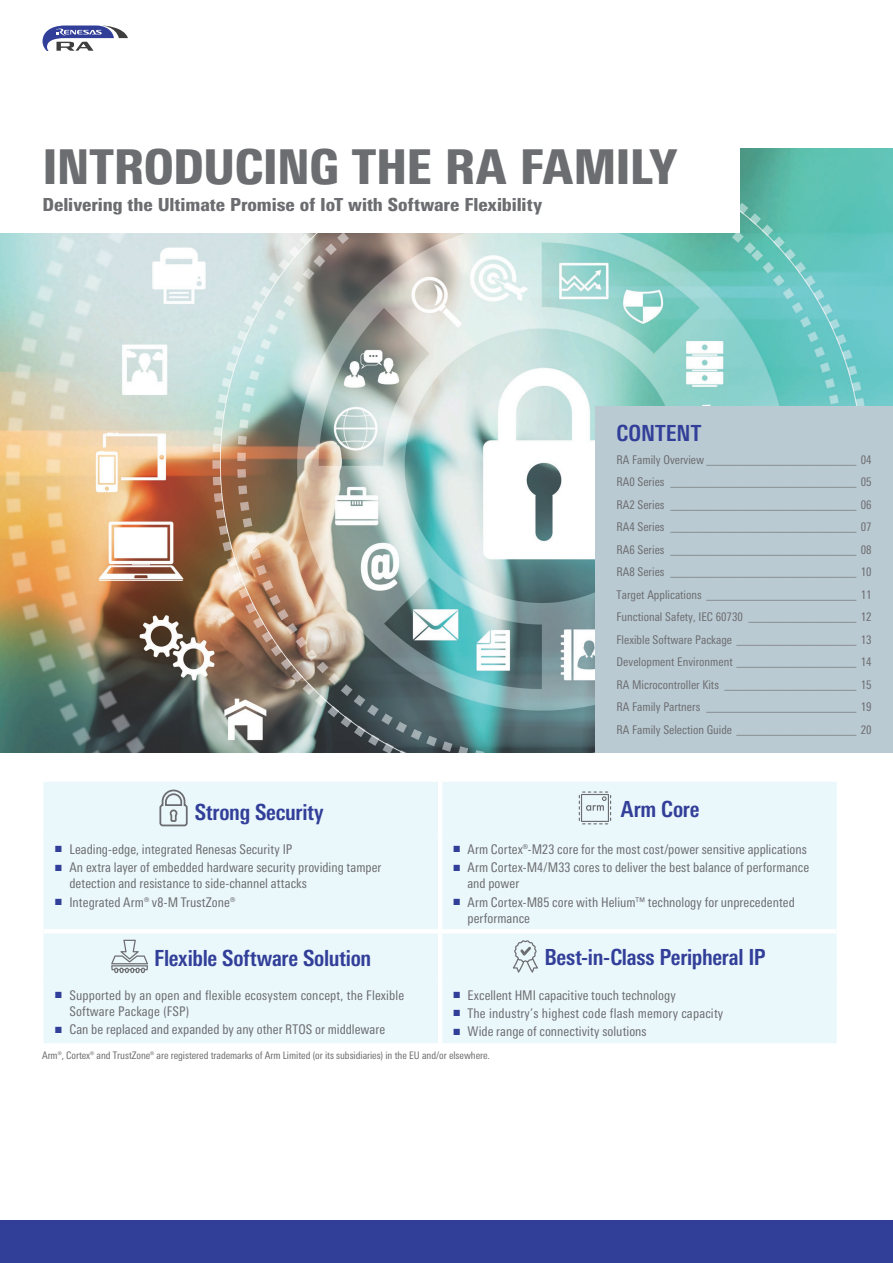
<style>
.page{position:relative;width:893px;height:1263px;background:#fff}
.page>*{position:absolute;margin:0;border:0;box-sizing:border-box;transform-origin:0 0}
.t1{font:900 condensed 48px "Linotype Univers";letter-spacing:-.015em;color:#6c6d70}
.t2{font:700 condensed 22.2px "Linotype Univers";letter-spacing:-.005em;color:#323f99}
.t3{font:900 condensed 18px "Linotype Univers";letter-spacing:-.005em;color:#6c6d70}
.t4{font:condensed 13.35px/16px "Linotype Univers";letter-spacing:.005em;color:#6c6d70}
.t5{font:13.35px "Arial";color:#323f99}
.t6{font:condensed 12px/22.5px "Linotype Univers";color:#6c6d70;text-align:justify}
.t7{font:condensed 10.35px "Linotype Univers";letter-spacing:-.005em;color:#6c6d70}
.s1{font-family:"Arial";font-stretch:normal;color:#323f99}
</style>
<div class="page">
<div style="left:0;top:1220px;width:893px;height:43px;background:#323f99"></div>
<svg style="left:43px;top:26px;width:85px;height:25px"></svg>
<img style="left:0;top:149px;width:893px;height:603px">
<div style="left:0;top:51px;width:739px;height:182px;background:#fff"></div>
<div style="left:595px;top:407px;width:298px;height:346px;background:#bacad2"></div>
<div style="left:44px;top:782px;width:793px;height:54px;background:#eaf7fb"></div>
<div style="left:44px;top:836px;width:793px;height:207px;background:#eaf7fb"></div>
<hr style="left:438px;top:782px;width:4px;height:54px;background:#fff">
<hr style="left:438px;top:836px;width:4px;height:93px;background:#fff">
<hr style="left:438px;top:933px;width:4px;height:48px;background:#fff">
<hr style="left:438px;top:981px;width:4px;height:62px;background:#fff">
<hr style="left:44px;top:929px;width:396px;height:4px;background:#fff">
<hr style="left:440px;top:929px;width:397px;height:4px;background:#fff">
<svg style="left:159px;top:789px;width:30px;height:38px"></svg>
<svg style="left:579px;top:791px;width:32px;height:33px"></svg>
<svg style="left:111px;top:940px;width:37px;height:33px"></svg>
<svg style="left:513px;top:940px;width:25px;height:33px"></svg>
<h1 class="t1" style="left:43px;top:137px;width:636px">INTRODUCING THE RA FAMILY</h1>
<h3 class="t3" style="left:43px;top:193px;width:501px">Delivering the Ultimate Promise of IoT with Software Flexibility</h3>
<h2 class="t2" style="left:617px;top:420px;width:86px">CONTENT</h2>
<p class="t6" style="left:617px;top:448px;width:257px">RA Family Overview _________________________ 04<br>RA0 Series _______________________________ 05<br>RA2 Series _______________________________ 06<br>RA4 Series _______________________________ 07<br>RA6 Series _______________________________ 08<br>RA8 Series _______________________________ 10<br>Target Applications _________________________ 11<br>Functional Safety, IEC 60730 __________________ 12<br>Flexible Software Package ____________________ 13<br>Development Environment ____________________ 14<br>RA Microcontroller Kits ______________________ 15<br>RA Family Partners _________________________ 19<br>RA Family Selection Guide ____________________ 20</p>
<h2 class="t2" style="left:195px;top:799px;width:130px">Strong Security</h2>
<h2 class="t2" style="left:621px;top:796px;width:80px">Arm Core</h2>
<p class="t4" style="left:55px;top:841px;width:239px"><span class="s1">■</span> Leading-edge, integrated Renesas Security IP</p>
<p class="t4" style="left:453px;top:841px;width:356px"><span class="s1">■</span> Arm Cortex®-M23 core for the most cost/power sensitive applications</p>
<p class="t4" style="left:467px;top:859px;width:343px;text-indent:-15px"><span class="s1">■</span> Arm Cortex-M4/M33 cores to deliver the best balance of performance and power</p>
<p class="t4" style="left:467px;top:894px;width:329px;text-indent:-15px"><span class="s1">■</span> Arm Cortex-M85 core with Helium™ technology for unprecedented performance</p>
<p class="t4" style="left:69px;top:859px;width:313px;text-indent:-15px"><span class="s1">■</span> An extra layer of embedded hardware security providing tamper detection and resistance to side-channel attacks</p>
<p class="t4" style="left:55px;top:894px;width:182px"><span class="s1">■</span> Integrated Arm® v8-M TrustZone®</p>
<h2 class="t2" style="left:154px;top:945px;width:219px">Flexible Software Solution</h2>
<h2 class="t2" style="left:544px;top:944px;width:223px">Best-in-Class Peripheral IP</h2>
<p class="t4" style="left:69px;top:987px;width:336px">Supported by an open and flexible ecosystem concept, the Flexible<br>Software Package (FSP)</p>
<p class="t5" style="left:55px;top:984px;width:10px">■</p>
<p class="t4" style="left:55px;top:1021px;width:332px"><span class="s1">■</span> Can be replaced and expanded by any other RTOS or middleware</p>
<p class="t4" style="left:453px;top:987px;width:225px"><span class="s1">■</span> Excellent HMI capacitive touch technology</p>
<p class="t5" style="left:453px;top:1002px;width:10px">■</p>
<p class="t4" style="left:453px;top:1023px;width:195px"><span class="s1">■</span> Wide range of connectivity solutions</p>
<p class="t4" style="left:467px;top:1005px;width:257px">The industry’s highest code flash memory capacity</p>
<p class="t7" style="left:42px;top:1049px;width:449px">Arm®, Cortex® and TrustZone® are registered trademarks of Arm Limited (or its subsidiaries) in the EU and/or elsewhere.</p>
</div>
